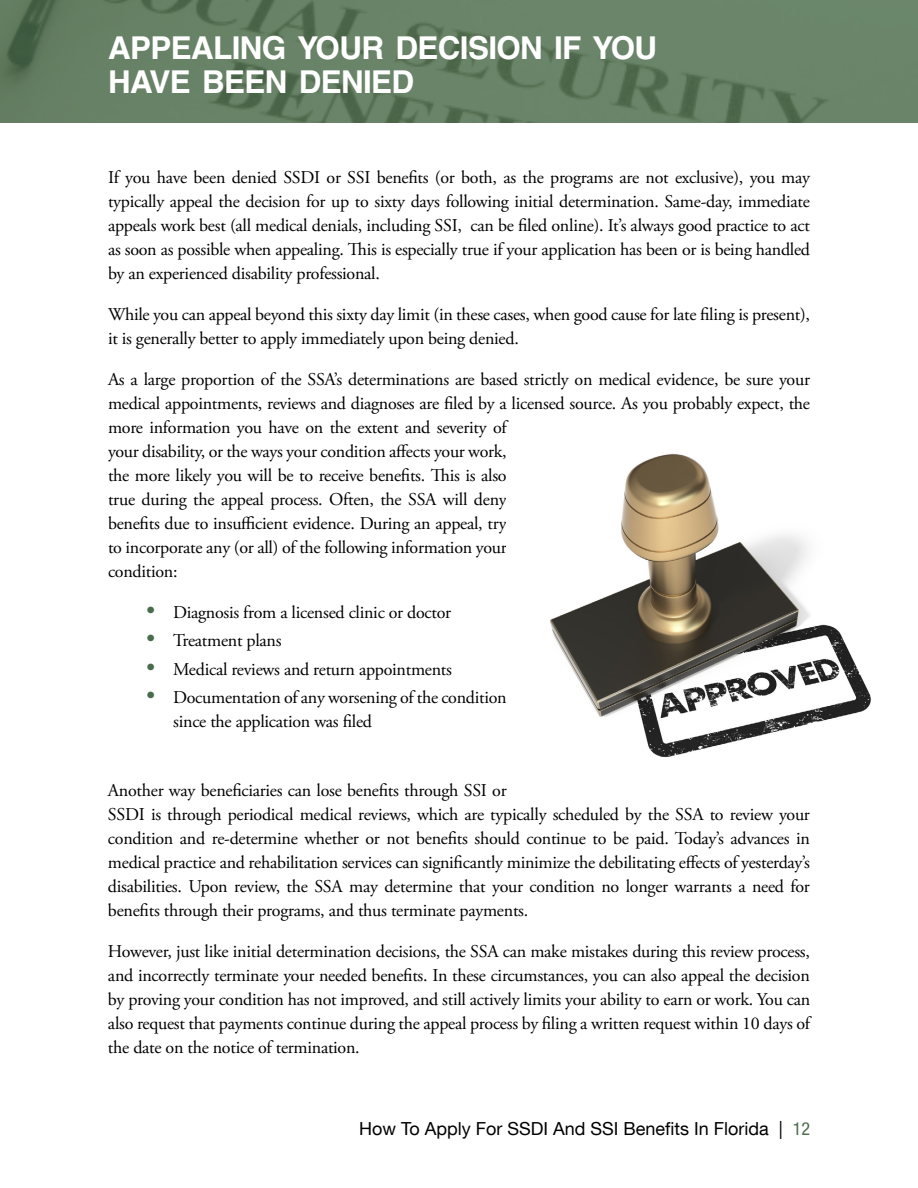
<style>
.page{position:relative;width:918px;height:1188px;background:#fff}
.page>*{position:absolute;margin:0;border:0;box-sizing:border-box;transform-origin:0 0}
.t1{font:700 31.5px/34.5px "Helvetica LT Std";letter-spacing:-.02em;color:#fff}
.t2{font:18px/24px "Adobe Garamond Pro";letter-spacing:-.02em;color:#000}
.t3{font:18px "Helvetica Neue LT Com";color:#000}
.s1{font-size:24px;color:#496c4c}
.s2{font-stretch:condensed;color:#496c4c}
</style>
<div class="page">
<img style="left:0;top:0;width:918px;height:123px">
<img style="left:550px;top:453px;width:321px;height:304px">
<h1 class="t1" style="left:108px;top:30px;width:551px">APPEALING YOUR DECISION IF YOU<br>HAVE BEEN DENIED</h1>
<p class="t2" style="left:108px;top:166px;width:704px;text-align:justify">If you have been denied SSDI or SSI benefits (or both, as the programs are not exclusive), you may typically appeal the decision for up to sixty days following initial determination. Same-day, immediate appeals work best (all medical denials, including SSI, can be filed online). It’s always good practice to act as soon as possible when appealing. This is especially true if your application has been or is being handled by an experienced disability professional.</p>
<p class="t2" style="left:108px;top:303px;width:704px">While you can appeal beyond this sixty day limit (in these cases, when good cause for late filing is present), it is generally better to apply immediately upon being denied.</p>
<p class="t2" style="left:108px;top:368px;width:704px">As a large proportion of the SSA’s determinations are based strictly on medical evidence, be sure your medical appointments, reviews and diagnoses are filed by a licensed source. As you probably expect, the more information you have on the extent and severity of<br>your disability, or the ways your condition affects your work,<br>the more likely you will be to receive benefits. This is also<br>true during the appeal process. Often, the SSA will deny<br>benefits due to insufficient evidence. During an appeal, try<br>to incorporate any (or all) of the following information your<br>condition:</p>
<p class="t2" style="left:146px;top:601px;width:306px"><span class="s1">•</span> Diagnosis from a licensed clinic or doctor</p>
<p class="t2" style="left:146px;top:629px;width:137px"><span class="s1">•</span> Treatment plans</p>
<p class="t2" style="left:146px;top:658px;width:307px"><span class="s1">•</span> Medical reviews and return appointments</p>
<p class="t2" style="left:173px;top:686px;width:335px;text-indent:-27px"><span class="s1">•</span> Documentation of any worsening of the condition since the application was filed</p>
<p class="t2" style="left:108px;top:779px;width:704px">Another way beneficiaries can lose benefits through SSI or<br>SSDI is through periodical medical reviews, which are typically scheduled by the SSA to review your condition and re-determine whether or not benefits should continue to be paid. Today’s advances in medical practice and rehabilitation services can significantly minimize the debilitating effects of yesterday’s disabilities. Upon review, the SSA may determine that your condition no longer warrants a need for benefits through their programs, and thus terminate payments.</p>
<p class="t2" style="left:108px;top:940px;width:706px">However, just like initial determination decisions, the SSA can make mistakes during this review process, and incorrectly terminate your needed benefits. In these circumstances, you can also appeal the decision by proving your condition has not improved, and still actively limits your ability to earn or work. You can also request that payments continue during the appeal process by filing a written request within 10 days of the date on the notice of termination.</p>
<p class="t3" style="left:359px;top:1118px;width:452px">How To Apply For SSDI And SSI Benefits In Florida | <span class="s2">12</span></p>
</div>
